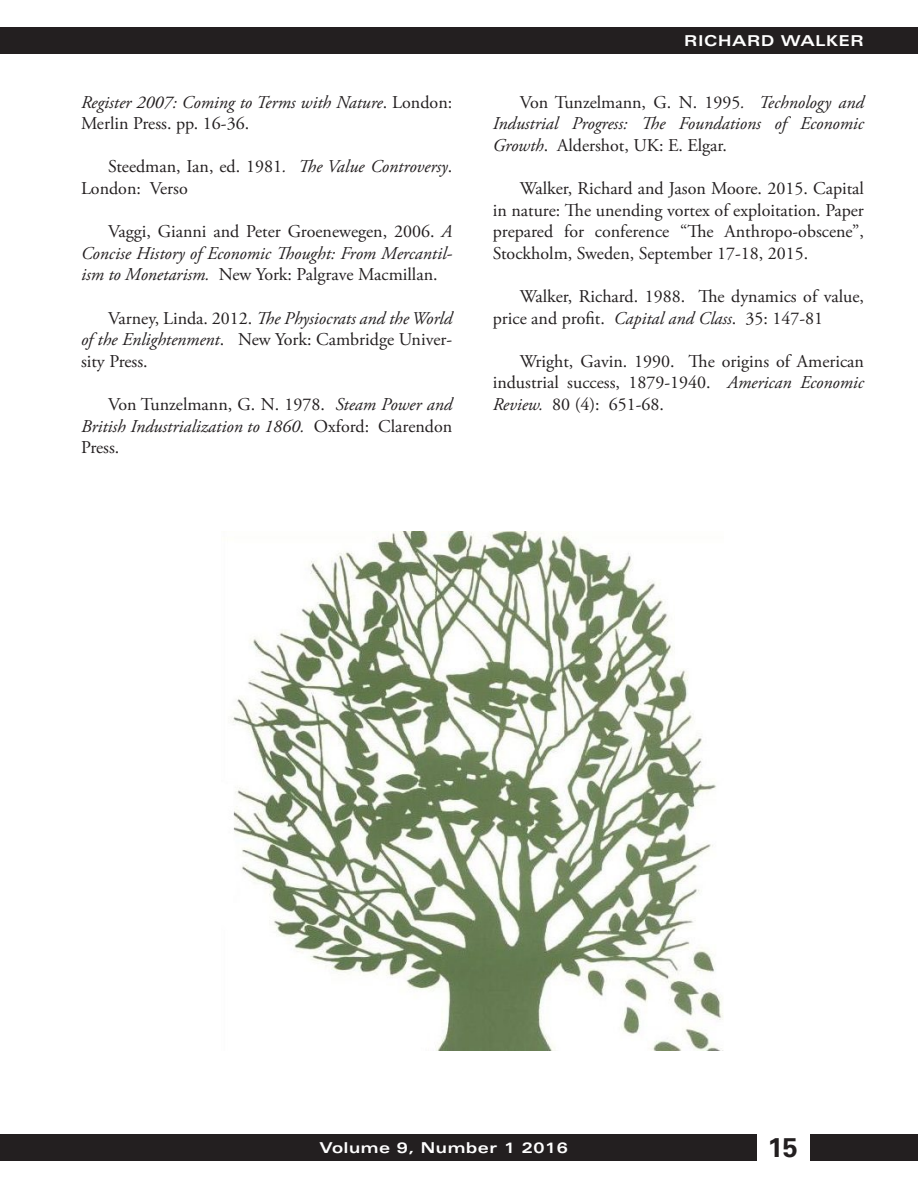
<style>
.page{position:relative;width:918px;height:1188px;background:#fff}
.page>*{position:absolute;margin:0;border:0;box-sizing:border-box;transform-origin:0 0}
.t1{font:700 27px "Univers LT Std";color:#231f20}
.t2{font:18px/21.6px "Adobe Garamond Pro";color:#231f20;text-align:justify}
.t3{font:italic 18px/21.6px "Adobe Garamond Pro";color:#231f20}
.t4{font:700 expanded 15px "Univers LT Std";letter-spacing:.04em;color:#fff}
.s1{font-style:normal}
.s2{font-style:italic}
</style>
<div class="page">
<div style="left:0;top:27px;width:918px;height:27px;background:#231f20"></div>
<div style="left:0;top:1134px;width:756px;height:27px;background:#231f20"></div>
<div style="left:810px;top:1134px;width:108px;height:27px;background:#231f20"></div>
<img style="left:231px;top:531px;width:492px;height:519px">
<p class="t3" style="left:81px;top:92px;width:373px">Register 2007: Coming to Terms with Nature<span class="s1">. London:<br>Merlin Press. pp. 16-36.</span></p>
<p class="t2" style="left:81px;top:156px;width:373px;text-indent:27px">Steedman, Ian, ed. 1981<span class="s2">. The Value Controversy</span>.<br>London: Verso</p>
<p class="t2" style="left:81px;top:221px;width:373px;text-indent:27px">Vaggi, Gianni and Peter Groenewegen, 2006. <span class="s2">A Concise History of Economic Thought: From Mercantil&shy;ism to Monetarism.</span> New York: Palgrave Macmillan.</p>
<p class="t2" style="left:81px;top:308px;width:373px;text-indent:27px">Varney, Linda. 2012. <span class="s2">The Physiocrats and the World of the Enlightenment</span>. New York: Cambridge Univer&shy;sity Press.</p>
<p class="t2" style="left:81px;top:394px;width:373px;text-indent:27px">Von Tunzelmann, G. N. 1978. <span class="s2">Steam Power and British Industrialization to 1860.</span> Oxford: Clarendon Press.</p>
<p class="t4" style="left:684px;top:32px;width:181px">RICHARD WALKER</p>
<p class="t3" style="left:493px;top:92px;width:373px;text-align:justify;text-indent:27px"><span class="s1">Von Tunzelmann, G. N. 1995</span>. Technology and Industrial Progress: The Foundations of Economic Growth<span class="s1">. Aldershot, UK: E. Elgar.</span></p>
<p class="t2" style="left:493px;top:178px;width:373px;text-indent:27px">Walker, Richard and Jason Moore. 2015. Capital in nature: The unending vortex of exploitation. Paper prepared for conference “The Anthropo-obscene”, Stockholm, Sweden, September 17-18, 2015.</p>
<p class="t2" style="left:493px;top:286px;width:373px;text-indent:27px">Walker, Richard. 1988. The dynamics of value, price and profit. <span class="s2">Capital and Class</span>. 35: 147-81</p>
<p class="t2" style="left:493px;top:351px;width:373px;text-indent:27px">Wright, Gavin. 1990. The origins of American industrial success, 1879-1940. <span class="s2">American Economic Review.</span> 80 (4): 651-68.</p>
<p class="t4" style="left:320px;top:1139px;width:250px">Volume 9, Number 1 2016</p>
<h1 class="t1" style="left:768px;top:1132px;width:32px">15</h1>
</div>
